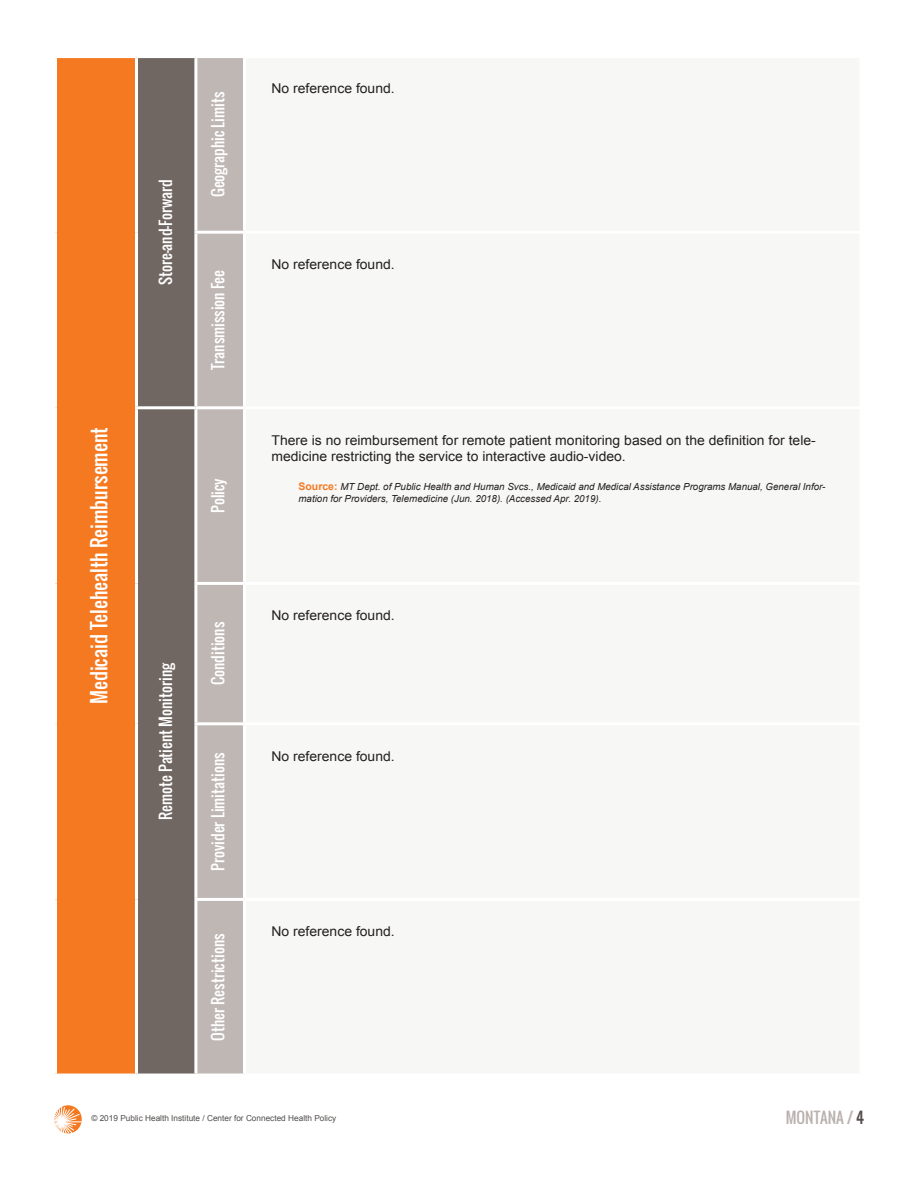
<style>
.page{position:relative;width:918px;height:1188px;background:#fff}
.page>*{position:absolute;margin:0;border:0;box-sizing:border-box;transform-origin:0 0}
.t1{font:19.5px "Oswald";color:#fff}
.t2{font:15px "Oswald";color:#fff}
.t3{font:15px "Oswald";color:#bab1ae}
.t4{font:13.5px/16.2px "Arial";color:#231f20}
.t5{font:italic 9.75px/12px "Arial";color:#231f20}
.t6{font:8.25px "Arial";color:#514e4c}
.s1{font-weight:700;font-style:normal;font-size:10.5px;color:#f47921}
.s2{color:#514e4c}
</style>
<div class="page">
<svg style="left:54px;top:1105px;width:28px;height:29px"></svg>
<div style="left:56px;top:57px;width:80px;height:1018px;background:#f47921"></div>
<div style="left:138px;top:58px;width:56px;height:1016px;background:#706763"></div>
<div style="left:197px;top:58px;width:46px;height:1016px;background:#bfb7b4"></div>
<hr style="left:54px;top:55px;width:82px;height:3px;background:#fff">
<hr style="left:54px;top:58px;width:3px;height:174px;background:#fff">
<hr style="left:135px;top:58px;width:3px;height:174px;background:#fff">
<hr style="left:54px;top:232px;width:3px;height:176px;background:#fff">
<hr style="left:135px;top:232px;width:3px;height:174px;background:#fff">
<hr style="left:194px;top:231px;width:51px;height:3px;background:#fff">
<hr style="left:54px;top:408px;width:3px;height:175px;background:#fff">
<hr style="left:135px;top:406px;width:61px;height:3px;background:#fff">
<hr style="left:135px;top:409px;width:3px;height:174px;background:#fff">
<hr style="left:196px;top:406px;width:49px;height:3px;background:#fff">
<hr style="left:54px;top:583px;width:3px;height:141px;background:#fff">
<hr style="left:135px;top:583px;width:3px;height:141px;background:#fff">
<hr style="left:194px;top:582px;width:51px;height:3px;background:#fff">
<hr style="left:54px;top:724px;width:3px;height:175px;background:#fff">
<hr style="left:135px;top:724px;width:3px;height:175px;background:#fff">
<hr style="left:194px;top:722px;width:51px;height:3px;background:#fff">
<hr style="left:54px;top:899px;width:3px;height:175px;background:#fff">
<hr style="left:135px;top:899px;width:3px;height:175px;background:#fff">
<hr style="left:194px;top:898px;width:51px;height:3px;background:#fff">
<hr style="left:54px;top:1074px;width:82px;height:3px;background:#fff">
<h1 class="t1" style="left:85px;top:704px;width:279px;rotate:-90deg">Medicaid Telehealth Reimbursement</h1>
<p class="t2" style="left:154px;top:285px;width:108px;rotate:-90deg">Store-and-Forward</p>
<p class="t2" style="left:207px;top:197px;width:107px;rotate:-90deg">Geographic Limits</p>
<p class="t2" style="left:207px;top:370px;width:101px;rotate:-90deg">Transmission Fee</p>
<p class="t2" style="left:207px;top:513px;width:36px;rotate:-90deg">Policy</p>
<p class="t4" style="left:272px;top:81px;width:125px">No reference found.</p>
<p class="t4" style="left:272px;top:256px;width:125px">No reference found.</p>
<p class="t4" style="left:272px;top:432px;width:546px">There is no reimbursement for remote patient monitoring based on the definition for tele&shy;medicine restricting the service to interactive audio-video.</p>
<p class="t5" style="left:298px;top:480px;width:529px"><span class="s1">Source:</span> MT Dept. of Public Health and Human Svcs., Medicaid and Medical Assistance Programs Manual, General Infor&shy;mation for Providers, Telemedicine (Jun. 2018). (Accessed Apr. 2019).</p>
<p class="t2" style="left:154px;top:820px;width:159px;rotate:-90deg">Remote Patient Monitoring</p>
<p class="t2" style="left:207px;top:685px;width:65px;rotate:-90deg">Conditions</p>
<p class="t4" style="left:272px;top:608px;width:125px">No reference found.</p>
<p class="t2" style="left:207px;top:871px;width:120px;rotate:-90deg">Provider Limitations</p>
<p class="t4" style="left:272px;top:748px;width:125px">No reference found.</p>
<p class="t2" style="left:207px;top:1041px;width:109px;rotate:-90deg">Other Restrictions</p>
<p class="t4" style="left:272px;top:924px;width:125px">No reference found.</p>
<p class="t6" style="left:91px;top:1113px;width:246px">© 2019 Public Health Institute / Center for Connected Health Policy</p>
<p class="t3" style="left:786px;top:1106px;width:80px">MONTANA / <span class="s2">4</span></p>
</div>
